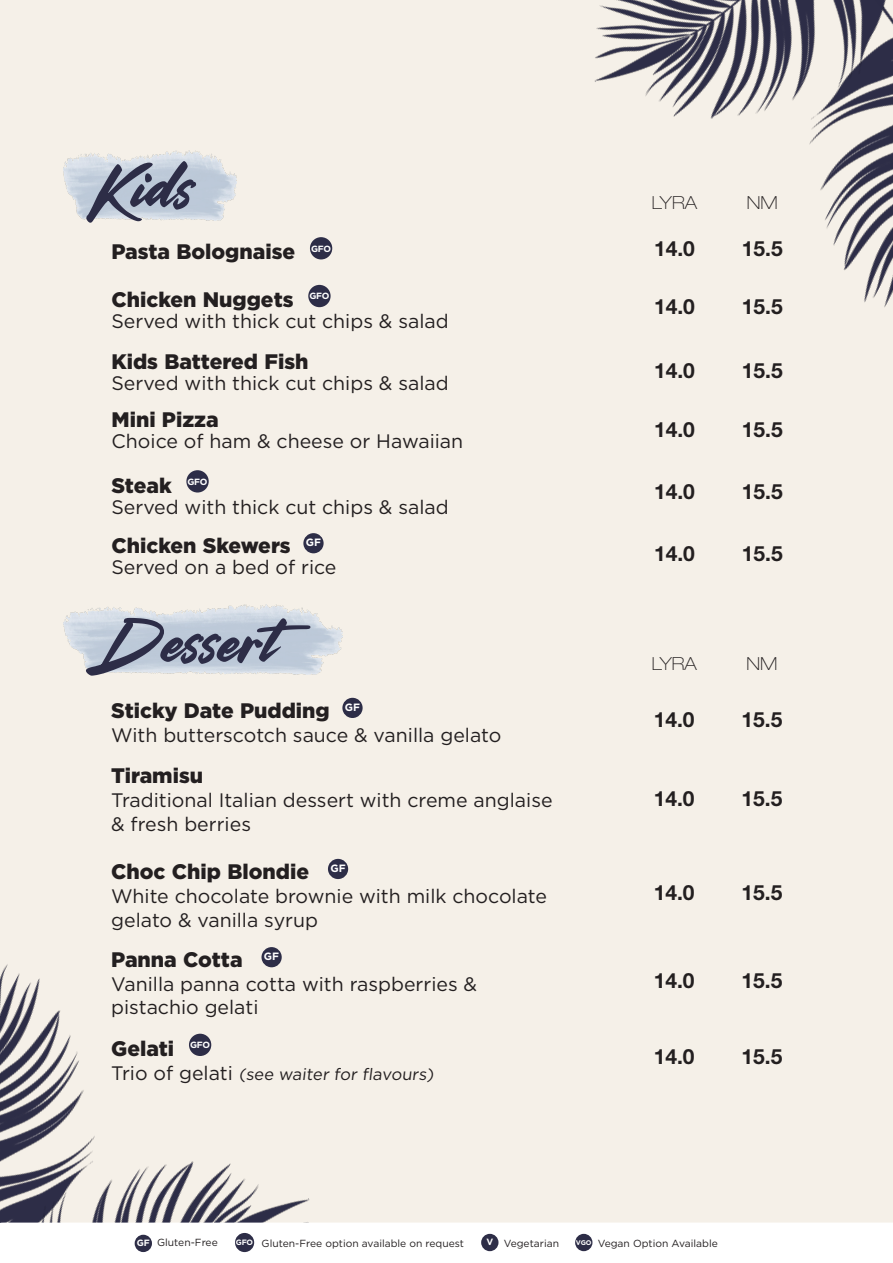
<style>
.page{position:relative;width:893px;height:1263px;background:#f5f0e8}
.page>*{position:absolute;margin:0;border:0;box-sizing:border-box;transform-origin:0 0}
.t1{font:58.5px "The Constellation";color:#2d2d47}
.t2{font:900 21px "Gotham";color:#231f20}
.t3{font:700 21px "Helvetica Neue LT Pro";color:#231f20}
.t4{font:19.5px/24px "Gotham";color:#231f20}
.t5{font:100 expanded 18px "Helvetica Neue LT Pro";color:#231f20}
.t6{font:16.5px "Gotham";color:#231f20}
.t7{font:700 10.65px "Gotham";color:#fff}
.t8{font:10.35px "Gotham";color:#231f20}
.t9{font:700 9.15px "Gotham";color:#fff}
.t10{font:700 9px "Gotham";letter-spacing:-.03em;color:#fff}
.t11{font:700 7.65px "Gotham";color:#fff}
.t12{font:700 6.75px "Gotham";color:#fff}
.s1{font-size:19.5px}
</style>
<div class="page">
<img style="left:64px;top:150px;width:172px;height:71px">
<div style="left:310px;top:237px;width:22px;height:22px;background:#2d2d47;border-radius:50%"></div>
<div style="left:308px;top:285px;width:23px;height:22px;background:#2d2d47;border-radius:50%"></div>
<div style="left:186px;top:470px;width:23px;height:22px;background:#2d2d47;border-radius:50%"></div>
<div style="left:303px;top:533px;width:21px;height:20px;background:#2d2d47;border-radius:50%"></div>
<img style="left:825px;top:215px;width:68px;height:93px">
<img style="left:594px;top:0;width:299px;height:215px">
<img style="left:0;top:964px;width:79px;height:100px">
<img style="left:0;top:1064px;width:310px;height:158px">
<img style="left:64px;top:604px;width:278px;height:71px">
<div style="left:342px;top:698px;width:21px;height:20px;background:#2d2d47;border-radius:50%"></div>
<div style="left:328px;top:859px;width:20px;height:20px;background:#2d2d47;border-radius:50%"></div>
<div style="left:261px;top:947px;width:21px;height:20px;background:#2d2d47;border-radius:50%"></div>
<div style="left:189px;top:1034px;width:22px;height:22px;background:#2d2d47;border-radius:50%"></div>
<div style="left:0;top:1222px;width:893px;height:41px;background:#fff"></div>
<div style="left:135px;top:1235px;width:17px;height:17px;background:#2d2d47;border-radius:50%"></div>
<div style="left:235px;top:1233px;width:19px;height:19px;background:#2d2d47;border-radius:50%"></div>
<div style="left:481px;top:1234px;width:17px;height:17px;background:#2d2d47;border-radius:50%"></div>
<div style="left:575px;top:1234px;width:17px;height:17px;background:#2d2d47;border-radius:50%"></div>
<p class="t1" style="left:84px;top:153px;width:112px">Kids</p>
<p class="t5" style="left:652px;top:192px;width:47px">LYRA</p>
<p class="t5" style="left:747px;top:192px;width:32px">NM</p>
<p class="t2" style="left:111px;top:238px;width:185px">Pasta Bolognaise</p>
<p class="t10" style="left:311px;top:243px;width:22px">GFO</p>
<p class="t3" style="left:654px;top:235px;width:42px">14.0</p>
<p class="t3" style="left:742px;top:235px;width:42px">15.5</p>
<p class="t2" style="left:111px;top:285px;width:184px">Chicken Nuggets</p>
<p class="t10" style="left:309px;top:290px;width:22px">GFO</p>
<p class="t4" style="left:111px;top:309px;width:339px">Served with thick cut chips &amp; salad</p>
<p class="t3" style="left:654px;top:294px;width:42px">14.0</p>
<p class="t3" style="left:742px;top:294px;width:42px">15.5</p>
<p class="t2" style="left:111px;top:347px;width:199px">Kids Battered Fish</p>
<p class="t4" style="left:111px;top:370px;width:339px">Served with thick cut chips &amp; salad</p>
<p class="t2" style="left:111px;top:405px;width:109px">Mini Pizza</p>
<p class="t4" style="left:111px;top:429px;width:353px">Choice of ham &amp; cheese or Hawaiian</p>
<p class="t2" style="left:111px;top:471px;width:62px">Steak</p>
<p class="t10" style="left:187px;top:476px;width:22px">GFO</p>
<p class="t4" style="left:111px;top:494px;width:339px">Served with thick cut chips &amp; salad</p>
<p class="t2" style="left:111px;top:531px;width:181px">Chicken Skewers</p>
<p class="t7" style="left:306px;top:535px;width:17px">GF</p>
<p class="t4" style="left:111px;top:555px;width:227px">Served on a bed of rice</p>
<p class="t1" style="left:84px;top:607px;width:234px">Dessert</p>
<p class="t2" style="left:111px;top:696px;width:220px">Sticky Date Pudding</p>
<p class="t7" style="left:345px;top:700px;width:17px">GF</p>
<p class="t4" style="left:111px;top:723px;width:392px">With butterscotch sauce &amp; vanilla gelato</p>
<p class="t2" style="left:111px;top:761px;width:93px">Tiramisu</p>
<p class="t4" style="left:111px;top:787px;width:443px">Traditional Italian dessert with creme anglaise</p>
<p class="t4" style="left:111px;top:811px;width:141px">&amp; fresh berries</p>
<p class="t3" style="left:654px;top:358px;width:42px">14.0</p>
<p class="t3" style="left:742px;top:358px;width:42px">15.5</p>
<p class="t3" style="left:654px;top:416px;width:42px">14.0</p>
<p class="t3" style="left:742px;top:416px;width:42px">15.5</p>
<p class="t3" style="left:654px;top:479px;width:42px">14.0</p>
<p class="t3" style="left:742px;top:479px;width:42px">15.5</p>
<p class="t3" style="left:654px;top:541px;width:42px">14.0</p>
<p class="t3" style="left:742px;top:541px;width:42px">15.5</p>
<p class="t5" style="left:652px;top:653px;width:47px">LYRA</p>
<p class="t5" style="left:746px;top:653px;width:32px">NM</p>
<p class="t3" style="left:654px;top:707px;width:42px">14.0</p>
<p class="t3" style="left:741px;top:707px;width:42px">15.5</p>
<p class="t3" style="left:654px;top:785px;width:42px">14.0</p>
<p class="t3" style="left:741px;top:785px;width:42px">15.5</p>
<p class="t2" style="left:111px;top:857px;width:199px">Choc Chip Blondie</p>
<p class="t7" style="left:330px;top:861px;width:17px">GF</p>
<p class="t4" style="left:111px;top:884px;width:437px">White chocolate brownie with milk chocolate gelato &amp; vanilla syrup</p>
<p class="t3" style="left:654px;top:880px;width:42px">14.0</p>
<p class="t3" style="left:741px;top:880px;width:42px">15.5</p>
<p class="t2" style="left:111px;top:945px;width:133px">Panna Cotta</p>
<p class="t7" style="left:264px;top:949px;width:17px">GF</p>
<p class="t4" style="left:111px;top:972px;width:367px;line-height:23.4px">Vanilla panna cotta with raspberries &amp; pistachio gelati</p>
<p class="t3" style="left:654px;top:968px;width:42px">14.0</p>
<p class="t3" style="left:741px;top:968px;width:42px">15.5</p>
<p class="t2" style="left:111px;top:1034px;width:65px">Gelati</p>
<p class="t10" style="left:190px;top:1039px;width:22px">GFO</p>
<p class="t6" style="left:111px;top:1063px;width:326px"><span class="s1">Trio of gelati</span> (see waiter for flavours)</p>
<p class="t3" style="left:654px;top:1044px;width:42px">14.0</p>
<p class="t3" style="left:741px;top:1044px;width:42px">15.5</p>
<p class="t9" style="left:137px;top:1237px;width:15px">GF</p>
<p class="t8" style="left:157px;top:1235px;width:62px">Gluten-Free</p>
<p class="t11" style="left:236px;top:1237px;width:19px">GFO</p>
<p class="t8" style="left:262px;top:1236px;width:204px">Gluten-Free option available on request</p>
<p class="t9" style="left:486px;top:1236px;width:8px">V</p>
<p class="t8" style="left:504px;top:1236px;width:57px">Vegetarian</p>
<p class="t12" style="left:576px;top:1238px;width:17px">VGO</p>
<p class="t8" style="left:598px;top:1236px;width:122px">Vegan Option Available</p>
</div>
